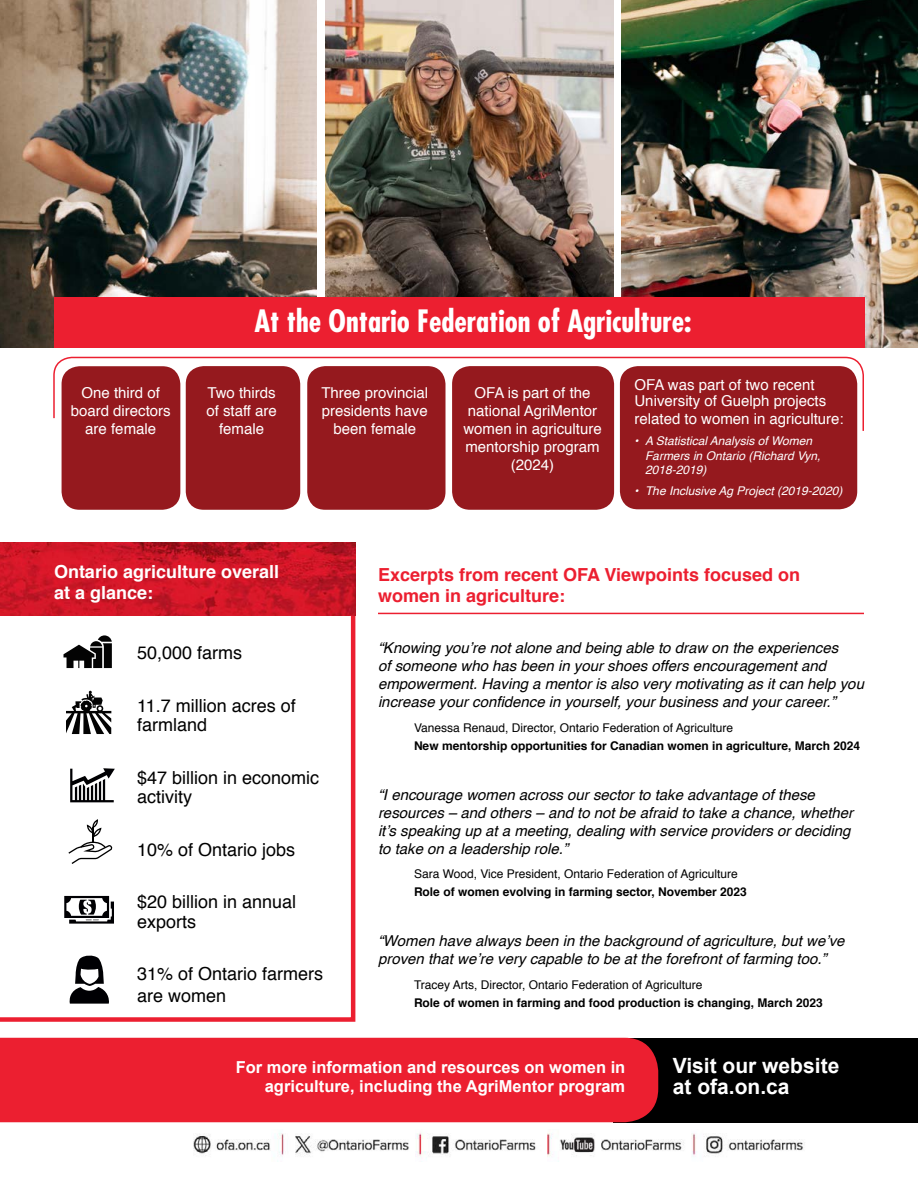
<style>
.page{position:relative;width:918px;height:1188px;background:#fff}
.page>*{position:absolute;margin:0;border:0;box-sizing:border-box;transform-origin:0 0}
.t1{font:700 condensed 30px "Futura";color:#fff}
.t2{font:700 21px/21px "Arial";color:#fff}
.t3{font:18px/19.5px "Helvetica";color:#000}
.t4{font:700 18px/21px "Helvetica";color:#ec1f30}
.t5{font:700 18px/21px "Helvetica";color:#fff}
.t6{font:700 16.5px/19.5px "Arial";color:#fff;text-align:right}
.t7{font:italic 15px/18px "Helvetica";color:#000}
.t8{font:15px/18px "Helvetica";color:#fff;text-align:center}
.t9{font:700 12px "Helvetica";color:#000}
.t10{font:12px "Helvetica";color:#000}
.t11{font:italic 12px/14.4px "Helvetica";color:#fff}
</style>
<div class="page">
<div style="left:620px;top:366px;width:237px;height:143px;background:#95191e;border-radius:18px"></div>
<div style="left:452px;top:366px;width:162px;height:144px;background:#95191e;border-radius:18px"></div>
<div style="left:307px;top:366px;width:139px;height:144px;background:#95191e;border-radius:18px"></div>
<div style="left:186px;top:366px;width:114px;height:144px;background:#95191e;border-radius:18px"></div>
<svg style="left:0;top:616px;width:355px;height:406px"></svg>
<img style="left:0;top:542px;width:355px;height:74px">
<img style="left:193px;top:1132px;width:612px;height:30px">
<div style="left:613px;top:1038px;width:305px;height:84px;background:#000"></div>
<div style="left:0;top:1038px;width:658px;height:84px;background:#ec1f30"></div>
<img style="left:0;top:0;width:316px;height:348px">
<img style="left:325px;top:0;width:288px;height:297px">
<img style="left:621px;top:0;width:297px;height:348px">
<div style="left:54px;top:297px;width:810px;height:51px;background:#ec1f30"></div>
<svg style="left:53px;top:356px;width:811px;height:76px"></svg>
<hr style="left:378px;top:613px;width:486px;height:1px;background:#ec1f30">
<svg style="left:66px;top:691px;width:45px;height:43px"></svg>
<svg style="left:64px;top:635px;width:48px;height:33px"></svg>
<svg style="left:64px;top:896px;width:50px;height:28px"></svg>
<svg style="left:69px;top:955px;width:41px;height:49px"></svg>
<svg style="left:70px;top:768px;width:45px;height:34px"></svg>
<svg style="left:68px;top:819px;width:45px;height:45px"></svg>
<div style="left:62px;top:366px;width:118px;height:144px;background:#95191e;border-radius:18px"></div>
<p class="t8" style="left:71px;top:385px;width:102px">One third of board directors are female</p>
<h1 class="t1" style="left:254px;top:308px;width:439px">At the Ontario Federation of Agriculture:</h1>
<p class="t8" style="left:206px;top:385px;width:72px">Two thirds of staff are female</p>
<p class="t8" style="left:321px;top:385px;width:108px">Three provincial presidents have been female</p>
<p class="t8" style="left:463px;top:384px;width:140px">OFA is part of the national AgriMentor women in agriculture mentorship program (2024)</p>
<p class="t8" style="left:634px;top:377px;width:193px;line-height:16.5px;text-align:left">OFA was part of two recent<br>University of Guelph projects</p>
<p class="t8" style="left:634px;top:411px;width:211px">related to women in agriculture:</p>
<p class="t11" style="left:645px;top:434px;width:177px;text-indent:-10px">• A Statistical Analysis of Women<br>Farmers in Ontario (Richard Vyn,<br>2018-2019)</p>
<p class="t11" style="left:634px;top:484px;width:209px">• The Inclusive Ag Project (2019-2020)</p>
<p class="t5" style="left:54px;top:563px;width:227px">Ontario agriculture overall at a glance:</p>
<p class="t3" style="left:137px;top:645px;width:107px">50,000 farms</p>
<p class="t3" style="left:137px;top:697px;width:160px">11.7 million acres of farmland</p>
<p class="t3" style="left:137px;top:769px;width:184px">$47 billion in economic activity</p>
<p class="t3" style="left:137px;top:841px;width:160px">10% of Ontario jobs</p>
<p class="t3" style="left:137px;top:894px;width:161px">$20 billion in annual exports</p>
<p class="t3" style="left:137px;top:965px;width:188px;line-height:21.6px">31% of Ontario farmers are women</p>
<p class="t4" style="left:378px;top:565px;width:424px">Excerpts from recent OFA Viewpoints focused on women in agriculture:</p>
<p class="t7" style="left:378px;top:639px;width:488px">“Knowing you’re not alone and being able to draw on the experiences<br>of someone who has been in your shoes offers encouragement and empowerment. Having a mentor is also very motivating as it can help you increase your confidence in yourself, your business and your career.”</p>
<p class="t10" style="left:414px;top:719px;width:321px">Vanessa Renaud, Director, Ontario Federation of Agriculture</p>
<p class="t9" style="left:414px;top:741px;width:448px">New mentorship opportunities for Canadian women in agriculture, March 2024</p>
<p class="t7" style="left:378px;top:786px;width:477px">“I encourage women across our sector to take advantage of these resources – and others – and to not be afraid to take a chance, whether it’s speaking up at a meeting, dealing with service providers or deciding to take on a leadership role.”</p>
<p class="t10" style="left:414px;top:865px;width:325px">Sara Wood, Vice President, Ontario Federation of Agriculture</p>
<p class="t9" style="left:414px;top:887px;width:334px">Role of women evolving in farming sector, November 2023</p>
<p class="t7" style="left:378px;top:932px;width:468px">“Women have always been in the background of agriculture, but we’ve proven that we’re very capable to be at the forefront of farming too.”</p>
<p class="t10" style="left:414px;top:975px;width:290px">Tracey Arts, Director, Ontario Federation of Agriculture</p>
<p class="t9" style="left:414px;top:998px;width:410px">Role of women in farming and food production is changing, March 2023</p>
<p class="t6" style="left:236px;top:1059px;width:391px">For more information and resources on women in agriculture, including the AgriMentor program</p>
<h2 class="t2" style="left:673px;top:1057px;width:168px">Visit our website at ofa.on.ca</h2>
</div>
